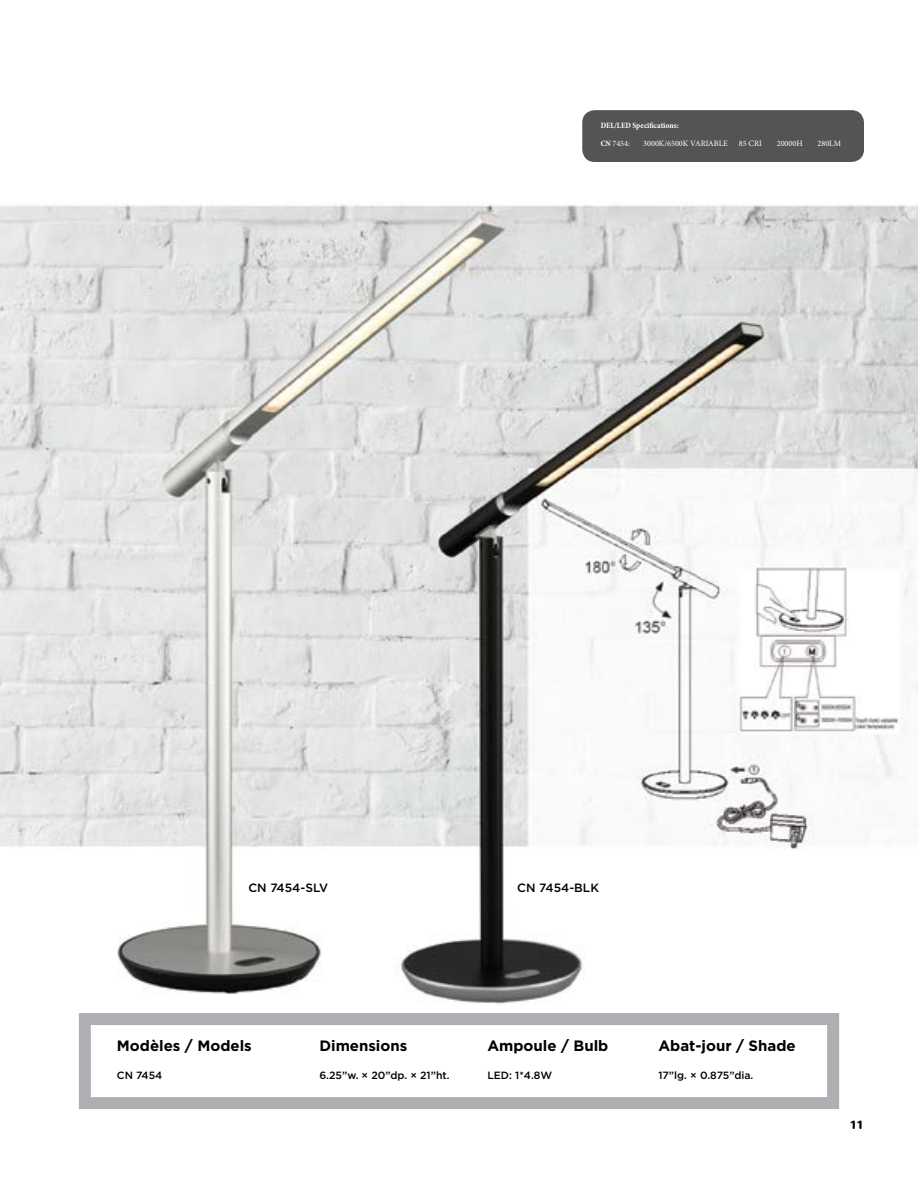
<style>
.page{position:relative;width:918px;height:1188px;background:#fff}
.page>*{position:absolute;margin:0;border:0;box-sizing:border-box;transform-origin:0 0}
.t1{font:700 15px "Gotham";color:#000}
.t2{font:500 12px "Gotham";color:#000}
.t3{font:700 12px "Nunito";color:#000}
.t4{font:500 10.5px "Gotham";color:#000}
.t5{font:8.25px "Minion Pro";color:#fff}
.t6{font:700 condensed 8.25px "Minion Pro";color:#fff}
.s1{font-weight:700;font-stretch:condensed}
</style>
<div class="page">
<img style="left:0;top:110px;width:918px;height:1000px">
<div style="left:79px;top:1013px;width:760px;height:96px;border:12px solid #adafb2"></div>
<div style="left:582px;top:110px;width:282px;height:52px;background:#545456;border-radius:13px"></div>
<p class="t6" style="left:601px;top:120px;width:80px">DEL/LED Specifications:</p>
<p class="t5" style="left:601px;top:138px;width:31px"><span class="s1">CN</span> 7454:</p>
<p class="t5" style="left:643px;top:138px;width:86px">3000K/6500K VARIABLE</p>
<p class="t5" style="left:739px;top:138px;width:25px">85 CRI</p>
<p class="t5" style="left:777px;top:138px;width:27px">20000H</p>
<p class="t5" style="left:818px;top:138px;width:25px">280LM</p>
<p class="t2" style="left:248px;top:880px;width:81px">CN 7454-SLV</p>
<p class="t2" style="left:517px;top:880px;width:83px">CN 7454-BLK</p>
<h1 class="t1" style="left:117px;top:1036px;width:136px">Modèles / Models</h1>
<h1 class="t1" style="left:319px;top:1036px;width:89px">Dimensions</h1>
<h1 class="t1" style="left:487px;top:1036px;width:123px">Ampoule / Bulb</h1>
<h1 class="t1" style="left:658px;top:1036px;width:139px">Abat-jour / Shade</h1>
<p class="t4" style="left:117px;top:1068px;width:47px">CN 7454</p>
<p class="t4" style="left:319px;top:1068px;width:132px">6.25”w. × 20”dp. × 21”ht.</p>
<p class="t4" style="left:487px;top:1068px;width:66px">LED: 1*4.8W</p>
<p class="t4" style="left:658px;top:1068px;width:96px">17”lg. × 0.875”dia.</p>
<p class="t3" style="left:850px;top:1116px;width:16px">11</p>
</div>
